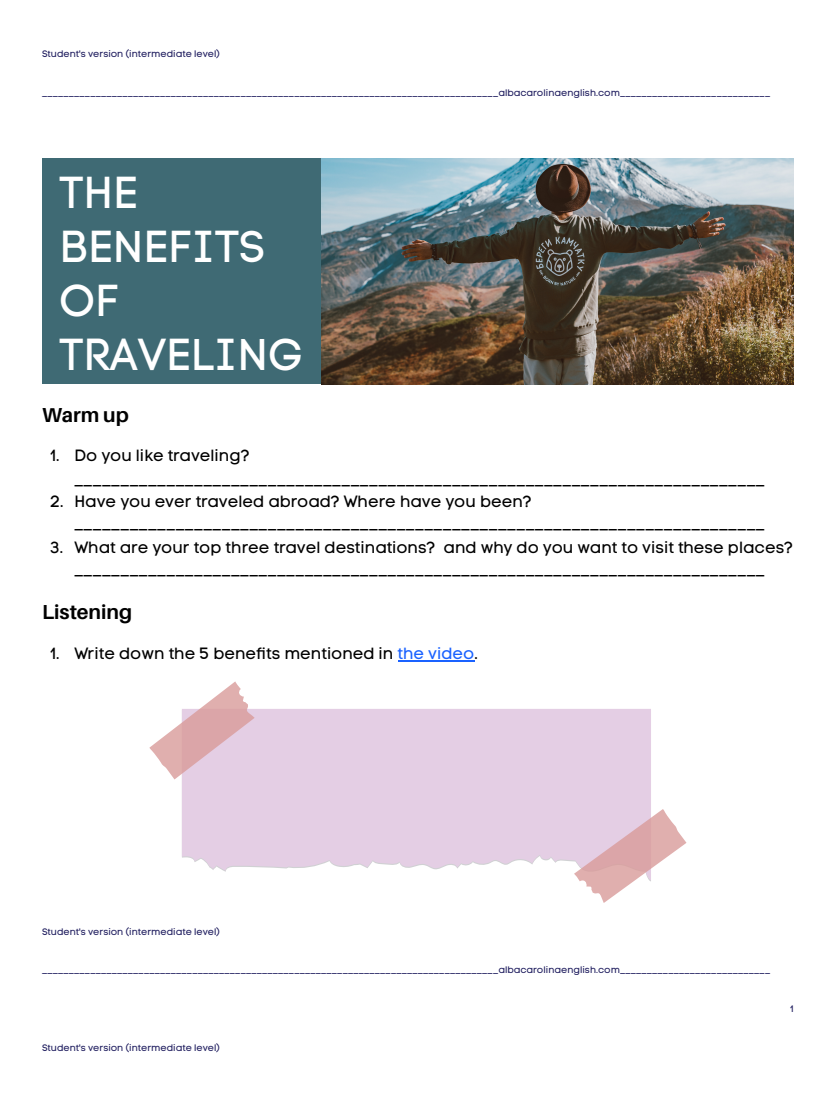
<style>
.page{position:relative;width:836px;height:1103px;background:#fff}
.page>*{position:absolute;margin:0;border:0;box-sizing:border-box;transform-origin:0 0}
.t1{font:44.25px/54.2px "Code Pro Normal LC";color:#fff}
.t2{font:700 20.25px "Aileron";color:#000}
.t3{font:16.2px/22.4px "Code Pro Normal LC";color:#000}
.t4{font:9.45px "Code Pro Normal LC";color:#211f60}
.s1{color:#1a62ff}
</style>
<div class="page">
<div style="left:42px;top:158px;width:279px;height:226px;background:#3f6a74"></div>
<img style="left:321px;top:158px;width:472px;height:226px">
<hr style="left:397px;top:660px;width:77px;height:1px;background:#1a62ff">
<div style="left:182px;top:709px;width:469px;height:163px;background:#e4cee4"></div>
<svg style="left:149px;top:681px;width:106px;height:98px"></svg>
<svg style="left:574px;top:809px;width:112px;height:94px"></svg>
<p class="t4" style="left:42px;top:48px;width:179px">Student's version (intermediate level)</p>
<p class="t4" style="left:42px;top:87px;width:729px">_____________________________________________________________________________________albacarolinaenglish.com____________________________</p>
<p class="t1" style="left:60px;top:165px;width:245px">THE<br>BENEFITS<br>OF<br>TRAVELING</p>
<p class="t2" style="left:42px;top:402px;width:88px">Warm up</p>
<p class="t3" style="left:74px;top:444px;width:692px;line-height:23.2px;text-indent:-24px">1. Do you like traveling? ___________________________________________________________________________</p>
<p class="t3" style="left:74px;top:490px;width:692px;text-indent:-24px">2. Have you ever traveled abroad? Where have you been? ___________________________________________________________________________</p>
<p class="t3" style="left:50px;top:536px;width:744px;text-align:center">3. What are your top three travel destinations? and why do you want to visit these places? ___________________________________________________________________________</p>
<p class="t2" style="left:42px;top:600px;width:92px">Listening</p>
<p class="t3" style="left:50px;top:642px;width:429px">1. Write down the 5 benefits mentioned in <span class="s1">the video</span>.</p>
<p class="t4" style="left:42px;top:925px;width:179px">Student's version (intermediate level)</p>
<p class="t4" style="left:42px;top:964px;width:729px">_____________________________________________________________________________________albacarolinaenglish.com____________________________</p>
<p class="t4" style="left:42px;top:1042px;width:179px">Student's version (intermediate level)</p>
<p class="t4" style="left:790px;top:1002px;width:5px">1</p>
</div>
